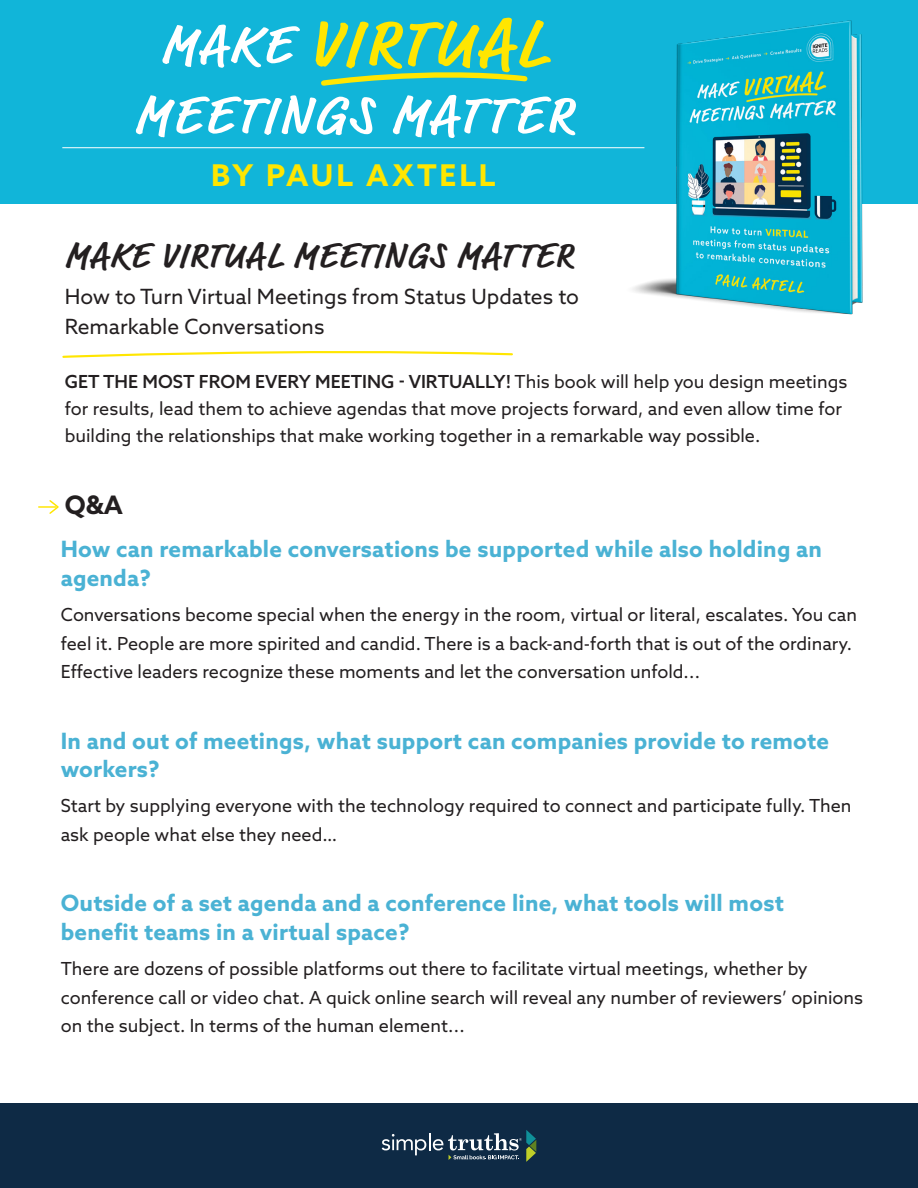
<style>
.page{position:relative;width:918px;height:1188px;background:#fff}
.page>*{position:absolute;margin:0;border:0;box-sizing:border-box;transform-origin:0 0}
.t1{font:700 68.4px "Market Pro";letter-spacing:.055em;color:#ffe601}
.t2{font:700 54.15px/70.3px "Market Pro";letter-spacing:.06em;color:#fff}
.t3{font:700 36px "Market Pro";letter-spacing:.04em;color:#231f20}
.t4{font:700 30px "Azo Sans";letter-spacing:.09em;color:#ffe601}
.t5{font:700 25.5px "Azo Sans";color:#231f20}
.t6{font:700 22.5px/28.5px "Azo Sans";letter-spacing:.01em;color:#4ab2d4}
.t7{font:21px/30px "Azo Sans";color:#231f20}
.Body{font:18px/28.5px "Azo Sans";color:#231f20}
.s1{font-weight:500}
</style>
<div class="page">
<div style="left:0;top:0;width:918px;height:203px;background:#11b5d9"></div>
<div style="left:0;top:1104px;width:918px;height:84px;background:#0e2a45"></div>
<svg style="left:382px;top:1130px;width:154px;height:32px"></svg>
<img style="left:611px;top:20px;width:307px;height:295px">
<hr style="left:62px;top:147px;width:582px;height:1px;background:#fff">
<svg style="left:321px;top:72px;width:207px;height:14px"></svg>
<svg style="left:62px;top:351px;width:451px;height:7px"></svg>
<svg style="left:39px;top:500px;width:20px;height:14px"></svg>
<h1 class="t1" style="left:308px;top:-5px;width:240px">VIRTUAL</h1>
<h2 class="t2" style="left:134px;top:11px;width:440px;text-indent:27px">MAKE<br>MEETINGS MATTER</h2>
<h3 class="t4" style="left:211px;top:155px;width:286px">BY PAUL AXTELL</h3>
<p class="t3" style="left:65px;top:231px;width:509px">MAKE VIRTUAL MEETINGS MATTER</p>
<p class="t7" style="left:65px;top:281px;width:516px">How to Turn Virtual Meetings from Status Updates to<br>Remarkable Conversations</p>
<p class="Body" style="left:65px;top:368px;width:784px;line-height:27px"><span class="s1">GET THE MOST FROM EVERY MEETING - VIRTUALLY!</span> This book will help you design meetings for results, lead them to achieve agendas that move projects forward, and even allow time for building the relationships that make working together in a remarkable way possible.</p>
<p class="t5" style="left:65px;top:488px;width:60px">Q&amp;A</p>
<h1 class="t6" style="left:61px;top:535px;width:763px">How can remarkable conversations be supported while also holding an agenda?</h1>
<p class="Body" style="left:61px;top:600px;width:798px">Conversations become special when the energy in the room, virtual or literal, escalates. You can feel it. People are more spirited and candid. There is a back-and-forth that is out of the ordinary.<br>Effective leaders recognize these moments and let the conversation unfold...</p>
<h1 class="t6" style="left:61px;top:726px;width:770px">In and out of meetings, what support can companies provide to remote workers?</h1>
<p class="Body" style="left:61px;top:791px;width:792px">Start by supplying everyone with the technology required to connect and participate fully. Then ask people what else they need…</p>
<h1 class="t6" style="left:61px;top:889px;width:725px">Outside of a set agenda and a conference line, what tools will most benefit teams in a virtual space?</h1>
<p class="Body" style="left:61px;top:954px;width:804px">There are dozens of possible platforms out there to facilitate virtual meetings, whether by conference call or video chat. A quick online search will reveal any number of reviewers’ opinions on the subject. In terms of the human element...</p>
</div>
